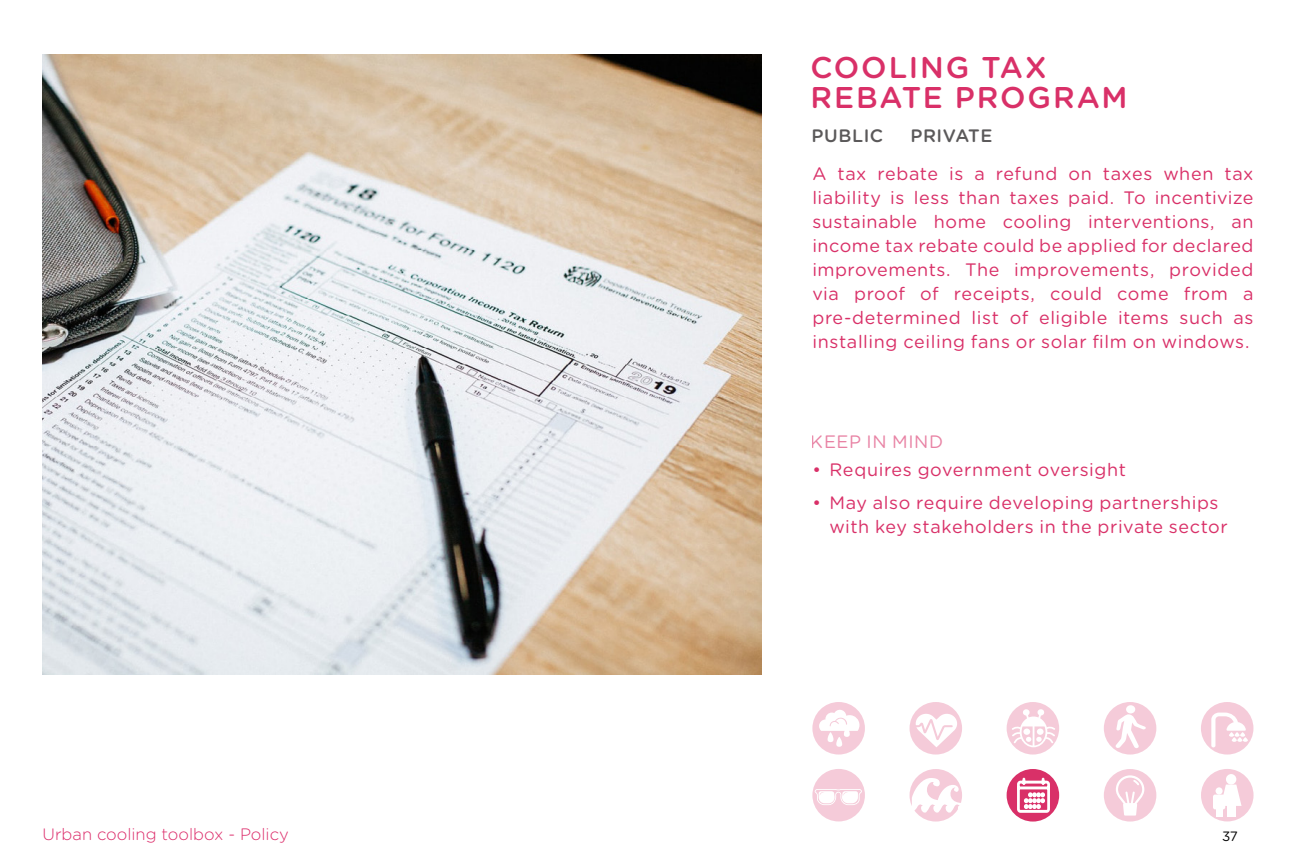
<style>
.page{position:relative;width:1296px;height:864px;background:#fff}
.page>*{position:absolute;margin:0;border:0;box-sizing:border-box;transform-origin:0 0}
.t1{font:500 30px/30px "Gotham Rounded";letter-spacing:.06em;color:#d93068}
.t2{font:18px/24px "Gotham Rounded";letter-spacing:.035em;color:#d93068}
.t3{font:500 18px "Gotham Rounded";letter-spacing:.03em;color:#323031}
.t4{font:300 16.5px "Gotham Rounded";color:#dc2c6a}
.t5{font:13.5px "Gotham Rounded";color:#000}
</style>
<div class="page">
<img style="left:43px;top:54px;width:718px;height:621px">
<svg style="left:812px;top:702px;width:53px;height:53px"></svg>
<div style="left:910px;top:702px;width:52px;height:53px;background:#f5cbd9;border-radius:50%"></div>
<div style="left:1007px;top:702px;width:52px;height:53px;background:#f5cbd9;border-radius:50%"></div>
<div style="left:1104px;top:702px;width:52px;height:53px;background:#f5cbd9;border-radius:50%"></div>
<div style="left:1201px;top:702px;width:52px;height:53px;background:#f5cbd9;border-radius:50%"></div>
<div style="left:812px;top:769px;width:53px;height:52px;background:#f5cbd9;border-radius:50%"></div>
<div style="left:910px;top:769px;width:52px;height:53px;background:#f5cbd9;border-radius:50%"></div>
<div style="left:1007px;top:769px;width:52px;height:53px;background:#d93068;border-radius:50%"></div>
<div style="left:1104px;top:769px;width:52px;height:53px;background:#f5cbd9;border-radius:50%"></div>
<div style="left:1201px;top:769px;width:53px;height:52px;background:linear-gradient(to right,#f5ccd9,#f5ccda);border-radius:50%"></div>
<svg style="left:1012px;top:709px;width:43px;height:38px"></svg>
<svg style="left:912px;top:778px;width:49px;height:35px"></svg>
<svg style="left:1017px;top:778px;width:33px;height:35px"></svg>
<div style="left:1126px;top:705px;width:9px;height:8px;background:#fff;border-radius:50%"></div>
<svg style="left:1115px;top:714px;width:32px;height:35px"></svg>
<svg style="left:916px;top:714px;width:41px;height:33px"></svg>
<svg style="left:819px;top:710px;width:40px;height:37px"></svg>
<svg style="left:1211px;top:713px;width:37px;height:34px"></svg>
<svg style="left:815px;top:789px;width:47px;height:16px"></svg>
<svg style="left:1116px;top:775px;width:29px;height:41px"></svg>
<div style="left:1227px;top:801px;width:9px;height:15px;background:#fff"></div>
<div style="left:1226px;top:774px;width:10px;height:11px;background:#fff;border-radius:50%"></div>
<svg style="left:1221px;top:785px;width:21px;height:21px"></svg>
<div style="left:1216px;top:806px;width:6px;height:10px;background:#fff"></div>
<div style="left:1213px;top:795px;width:12px;height:14px;background:#fff;border-radius:2px"></div>
<div style="left:1216px;top:787px;width:7px;height:8px;background:#fff;border-radius:50%"></div>
<h1 class="t1" style="left:810px;top:51px;width:319px">COOLING TAX<br>REBATE PROGRAM</h1>
<p class="t3" style="left:811px;top:123px;width:73px">PUBLIC</p>
<p class="t3" style="left:910px;top:123px;width:84px">PRIVATE</p>
<p class="t2" style="left:812px;top:161px;width:443px;text-align:justify">A tax rebate is a refund on taxes when tax liability is less than taxes paid. To incentivize sustainable home cooling interventions, an income tax rebate could be applied for declared improvements. The improvements, provided via proof of receipts, could come from a pre-determined list of eligible items such as installing ceiling fans or solar film on windows.</p>
<p class="t2" style="left:811px;top:429px;width:134px">KEEP IN MIND</p>
<p class="t2" style="left:812px;top:457px;width:315px">• Requires government oversight</p>
<p class="t2" style="left:829px;top:490px;width:400px;text-indent:-17px">• May also require developing partnerships with key stakeholders in the private sector</p>
<p class="t4" style="left:43px;top:823px;width:248px">Urban cooling toolbox - Policy</p>
<p class="t5" style="left:1222px;top:827px;width:17px">37</p>
</div>
